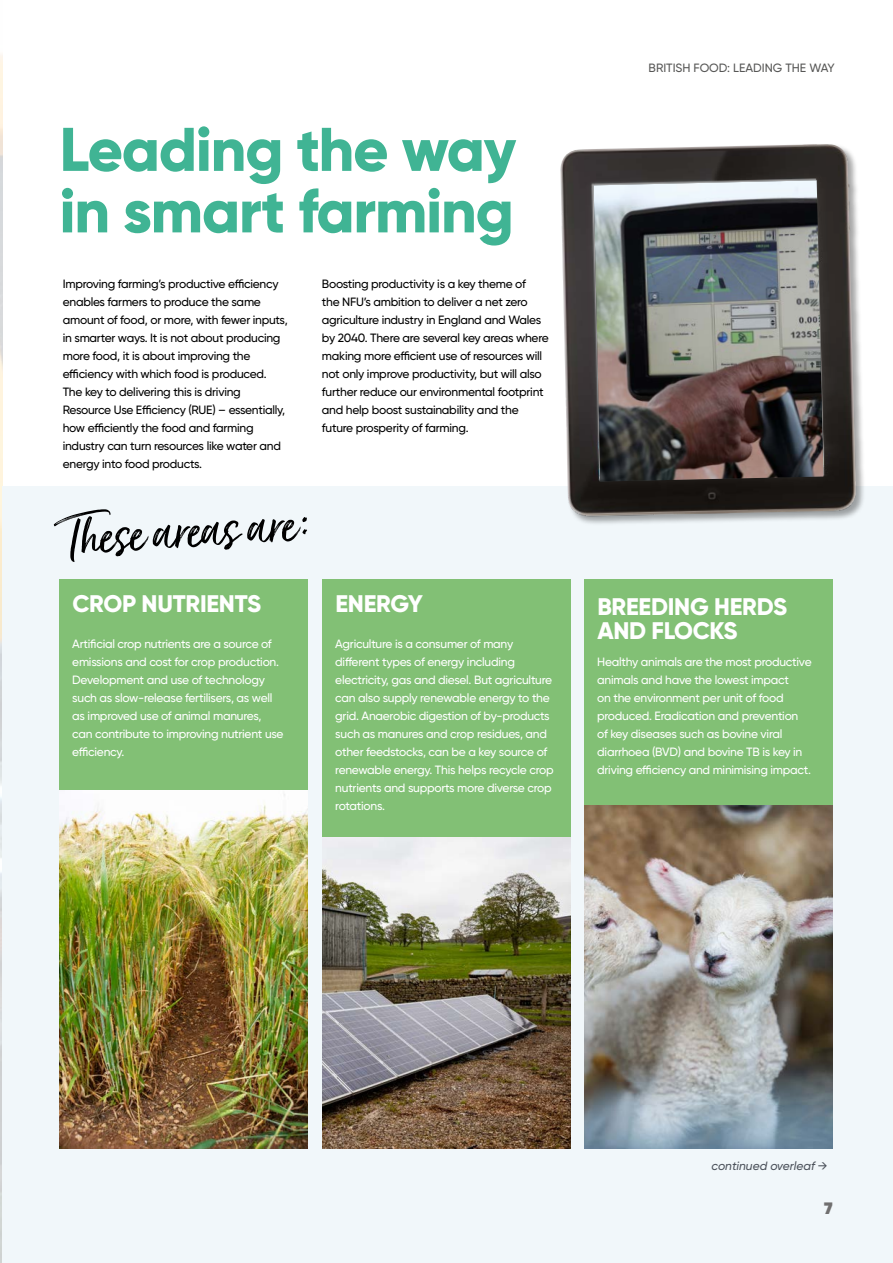
<style>
.page{position:relative;width:893px;height:1263px;background:#fff}
.page>*{position:absolute;margin:0;border:0;box-sizing:border-box;transform-origin:0 0}
.t1{font:71.7px "Just Lovely";color:#000}
.t2{font:800 61.5px/61.5px "Gilroy";letter-spacing:-.02em;color:#40b494}
.t3{font:800 24px/24px "Gilroy";letter-spacing:-.01em;color:#fff}
.t4{font:800 16.5px "Gilroy";color:#706f6f}
.t5{font:500 12px/18px "Gilroy";letter-spacing:-.02em;color:#fff}
.t6{font:500 12px/18px "Gilroy";letter-spacing:-.02em;color:#000}
.t7{font:500 12px "Gilroy";color:#575756}
.t8{font:italic 500 12px "Gilroy";color:#4c525b}
.s1{font-style:normal}
</style>
<div class="page">
<div style="left:2px;top:486px;width:891px;height:777px;background:#f1f7fa"></div>
<div style="left:60px;top:579px;width:248px;height:358px;background:#82c075"></div>
<div style="left:323px;top:579px;width:248px;height:259px;background:#82c075"></div>
<div style="left:584px;top:579px;width:249px;height:569px;background:#82c075"></div>
<div style="left:559px;top:143px;width:306px;height:383px;background:#000;opacity:.35"></div>
<img style="left:560px;top:144px;width:296px;height:373px">
<img style="left:323px;top:838px;width:248px;height:310px">
<img style="left:60px;top:790px;width:248px;height:358px">
<img style="left:584px;top:805px;width:249px;height:343px">
<img style="left:594px;top:180px;width:229px;height:301px">
<h2 class="t2" style="left:60px;top:118px;width:458px">Leading the way in smart farming</h2>
<p class="t6" style="left:63px;top:275px;width:227px">Improving farming’s productive efficiency enables farmers to produce the same amount of food, or more, with fewer inputs, in smarter ways. It is not about producing more food, it is about improving the efficiency with which food is produced.<br>The key to delivering this is driving Resource Use Efficiency (RUE) – essentially, how efficiently the food and farming industry can turn resources like water and energy into food products.</p>
<p class="t6" style="left:322px;top:275px;width:228px">Boosting productivity is a key theme of<br>the NFU’s ambition to deliver a net zero agriculture industry in England and Wales by 2040. There are several key areas where making more efficient use of resources will not only improve productivity, but will also further reduce our environmental footprint and help boost sustainability and the future prosperity of farming.</p>
<h1 class="t1" style="left:57px;top:495px;width:256px;rotate:-4deg">These areas are:</h1>
<h3 class="t3" style="left:72px;top:591px;width:190px">CROP NUTRIENTS</h3>
<p class="t5" style="left:72px;top:635px;width:213px">Artificial crop nutrients are a source of emissions and cost for crop production.<br>Development and use of technology such as slow-release fertilisers, as well as improved use of animal manures, can contribute to improving nutrient use efficiency.</p>
<h3 class="t3" style="left:335px;top:591px;width:89px">ENERGY</h3>
<p class="t5" style="left:335px;top:635px;width:220px">Agriculture is a consumer of many different types of energy including electricity, gas and diesel. But agriculture can also supply renewable energy to the grid. Anaerobic digestion of by-products such as manures and crop residues, and other feedstocks, can be a key source of renewable energy. This helps recycle crop nutrients and supports more diverse crop rotations.</p>
<p class="t7" style="left:649px;top:60px;width:188px">BRITISH FOOD: LEADING THE WAY</p>
<h3 class="t3" style="left:597px;top:595px;width:191px">BREEDING HERDS<br>AND FLOCKS</h3>
<p class="t5" style="left:597px;top:653px;width:216px">Healthy animals are the most productive animals and have the lowest impact<br>on the environment per unit of food produced. Eradication and prevention of key diseases such as bovine viral diarrhoea (BVD) and bovine TB is key in driving efficiency and minimising impact.</p>
<p class="t8" style="left:712px;top:1158px;width:118px">continued overleaf <span class="s1">→</span></p>
<h3 class="t4" style="left:824px;top:1197px;width:10px">7</h3>
</div>
